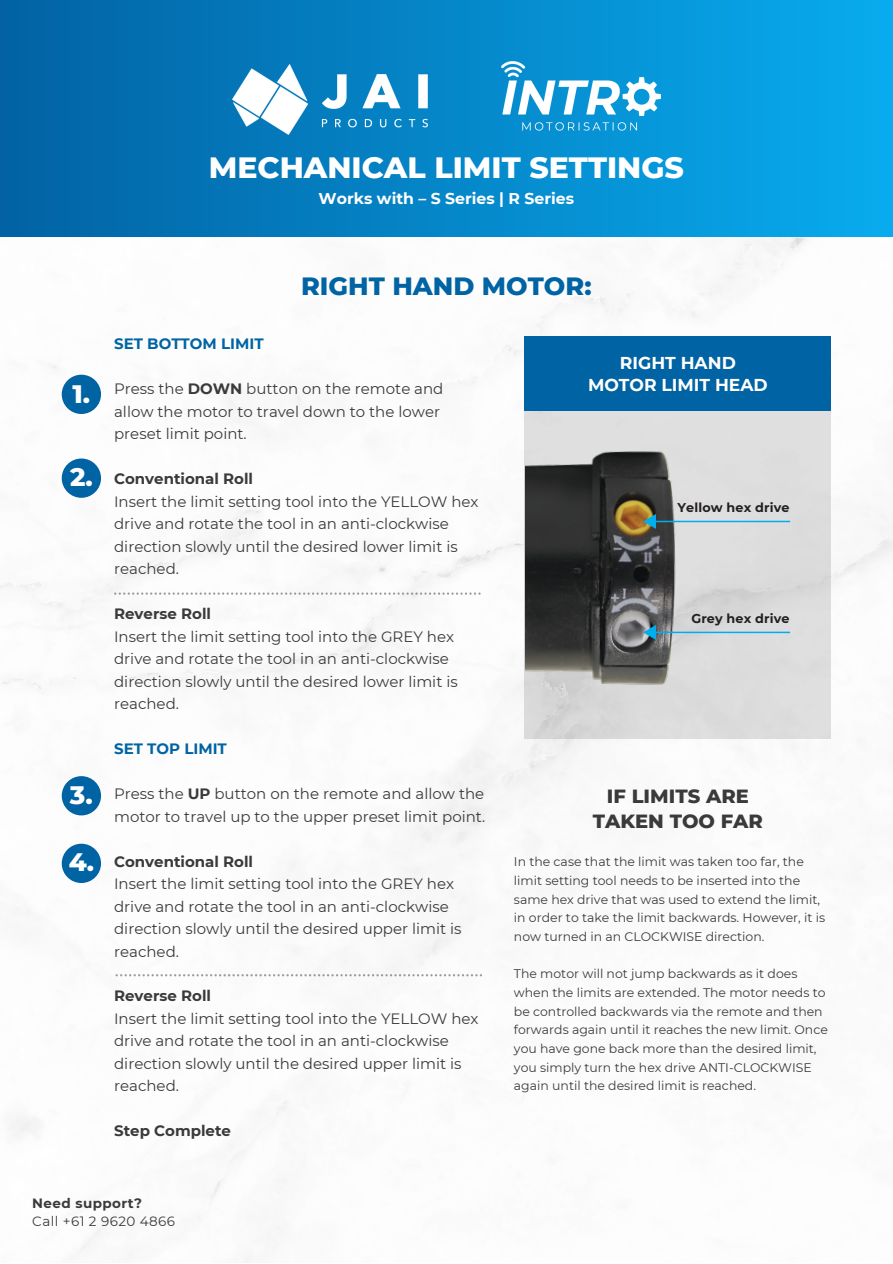
<style>
.page{position:relative;width:893px;height:1264px;background:#fff}
.page>*{position:absolute;margin:0;border:0;box-sizing:border-box;transform-origin:0 0}
.t1{font:800 30px "Montserrat";color:#fff}
.t2{font:800 25.8px "Montserrat";color:#fff}
.t3{font:800 25.5px "Montserrat";color:#0063a3}
.t4{font:800 19.5px "Montserrat";color:#3a3a3c}
.t5{font:700 17.1px "Montserrat";color:#fff}
.t6{font:700 15.6px "Montserrat";color:#fff}
.t7{font:15px/22.5px "Montserrat";color:#3a3a3c}
.t8{font:700 15px "Montserrat";color:#3a3a3c}
.t9{font:700 15px "Montserrat";color:#0063a3}
.t10{font:13.5px "Montserrat";letter-spacing:.03em;color:#3a3a3c}
.t11{font:700 13.5px "Montserrat";letter-spacing:.03em;color:#3a3a3c}
.t12{font:700 12.75px "Montserrat";letter-spacing:.01em;color:#231f20}
.t13{font:12.45px/18.6px "Montserrat";color:#3a3a3c}
.s1{font-weight:700}
</style>
<div class="page">
<img style="left:0;top:236px;width:892px;height:1026px">
<div style="left:0;top:0;width:892px;height:236px;background:linear-gradient(to right,#0262a3,#08abee)"></div>
<img style="left:501px;top:62px;width:159px;height:75px">
<img style="left:232px;top:64px;width:195px;height:71px">
<div style="left:525px;top:411px;width:305px;height:327px;background:#ddd"></div>
<div style="left:525px;top:336px;width:305px;height:75px;background:#0063a3"></div>
<img style="left:525px;top:451px;width:223px;height:268px">
<hr style="left:653px;top:520px;width:137px;height:2px;background:#00aeef">
<svg style="left:643px;top:514px;width:13px;height:15px"></svg>
<hr style="left:653px;top:631px;width:137px;height:2px;background:#00aeef">
<svg style="left:643px;top:625px;width:13px;height:15px"></svg>
<div style="left:62px;top:375px;width:39px;height:39px;background:#0063a3;border-radius:50%"></div>
<div style="left:62px;top:458px;width:39px;height:40px;background:#0063a3;border-radius:50%"></div>
<svg style="left:114px;top:592px;width:366px;height:2px"></svg>
<svg style="left:116px;top:974px;width:366px;height:2px"></svg>
<div style="left:62px;top:776px;width:39px;height:39px;background:#0063a3;border-radius:50%"></div>
<div style="left:62px;top:843px;width:39px;height:40px;background:#0063a3;border-radius:50%"></div>
<p class="t1" style="left:209px;top:149px;width:476px">MECHANICAL LIMIT SETTINGS</p>
<p class="t6" style="left:318px;top:189px;width:257px">Works with – S Series | R Series</p>
<p class="t2" style="left:72px;top:378px;width:19px">1.</p>
<p class="t2" style="left:70px;top:461px;width:24px">2.</p>
<p class="t2" style="left:70px;top:778px;width:24px">3.</p>
<p class="t2" style="left:69px;top:846px;width:27px">4.</p>
<p class="t3" style="left:301px;top:270px;width:292px">RIGHT HAND MOTOR:</p>
<p class="t9" style="left:114px;top:335px;width:151px">SET BOTTOM LIMIT</p>
<p class="t7" style="left:114px;top:377px;width:331px">Press the <span class="s1">DOWN</span> button on the remote and allow the motor to travel down to the lower preset limit point.</p>
<p class="t8" style="left:114px;top:469px;width:140px">Conventional Roll</p>
<p class="t7" style="left:114px;top:490px;width:366px">Insert the limit setting tool into the YELLOW hex drive and rotate the tool in an anti-clockwise direction slowly until the desired lower limit is reached.</p>
<p class="t8" style="left:114px;top:604px;width:98px">Reverse Roll</p>
<p class="t7" style="left:114px;top:625px;width:345px">Insert the limit setting tool into the GREY hex drive and rotate the tool in an anti-clockwise direction slowly until the desired lower limit is reached.</p>
<p class="t9" style="left:114px;top:739px;width:114px">SET TOP LIMIT</p>
<p class="t7" style="left:114px;top:782px;width:372px">Press the <span class="s1">UP</span> button on the remote and allow the motor to travel up to the upper preset limit point.</p>
<p class="t8" style="left:114px;top:852px;width:140px">Conventional Roll</p>
<p class="t7" style="left:114px;top:872px;width:349px">Insert the limit setting tool into the GREY hex drive and rotate the tool in an anti-clockwise direction slowly until the desired upper limit is reached.</p>
<p class="t8" style="left:114px;top:986px;width:98px">Reverse Roll</p>
<p class="t7" style="left:114px;top:1007px;width:366px">Insert the limit setting tool into the YELLOW hex drive and rotate the tool in an anti-clockwise direction slowly until the desired upper limit is reached.</p>
<p class="t8" style="left:114px;top:1121px;width:118px">Step Complete</p>
<p class="t5" style="left:620px;top:352px;width:117px">RIGHT HAND</p>
<p class="t5" style="left:588px;top:374px;width:181px">MOTOR LIMIT HEAD</p>
<p class="t12" style="left:677px;top:499px;width:113px">Yellow hex drive</p>
<p class="t12" style="left:691px;top:610px;width:100px">Grey hex drive</p>
<p class="t4" style="left:607px;top:784px;width:143px">IF LIMITS ARE</p>
<p class="t4" style="left:592px;top:808px;width:172px">TAKEN TOO FAR</p>
<p class="t13" style="left:514px;top:852px;width:313px">In the case that the limit was taken too far, the limit setting tool needs to be inserted into the same hex drive that was used to extend the limit, in order to take the limit backwards. However, it is now turned in an CLOCKWISE direction.</p>
<p class="t13" style="left:514px;top:964px;width:315px">The motor will not jump backwards as it does when the limits are extended. The motor needs to be controlled backwards via the remote and then forwards again until it reaches the new limit. Once you have gone back more than the desired limit, you simply turn the hex drive ANTI-CLOCKWISE again until the desired limit is reached.</p>
<p class="t11" style="left:32px;top:1194px;width:111px">Need support?</p>
<p class="t10" style="left:32px;top:1212px;width:144px">Call +61 2 9620 4866</p>
</div>
